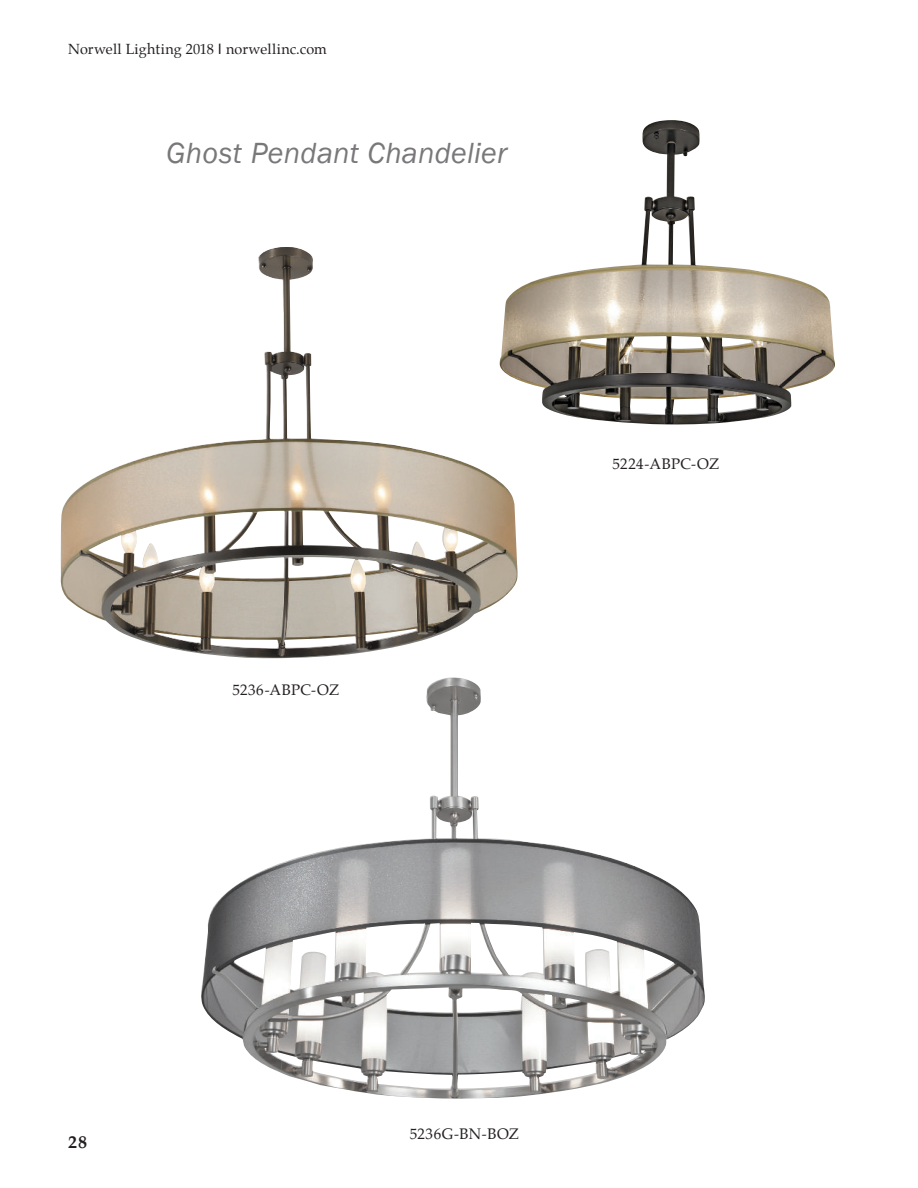
<style>
.page{position:relative;width:918px;height:1188px;background:#fff}
.page>*{position:absolute;margin:0;border:0;box-sizing:border-box;transform-origin:0 0}
.Product_name{font:italic 30px "Franklin Gothic";letter-spacing:.01em;color:#79777a}
.t1{font:700 18px "Palatino";color:#231f20}
.t2{font:15px "Palatino";letter-spacing:.03em;color:#231f20}
.t3{font:14.4px "Palatino";letter-spacing:.005em;color:#231f20}
.s1{font-family:"Arial"}
</style>
<div class="page">
<img style="left:201px;top:677px;width:504px;height:422px">
<img style="left:60px;top:247px;width:458px;height:412px">
<img style="left:499px;top:120px;width:336px;height:305px">
<p class="t3" style="left:68px;top:37px;width:260px">Norwell Lighting 2018 <span class="s1">I</span> norwellinc.com</p>
<p class="Product_name" style="left:166px;top:134px;width:343px">Ghost Pendant Chandelier</p>
<p class="t2" style="left:232px;top:677px;width:108px">5236-ABPC-OZ</p>
<p class="t2" style="left:613px;top:451px;width:108px">5224-ABPC-OZ</p>
<p class="t1" style="left:68px;top:1127px;width:20px">28</p>
<p class="t2" style="left:410px;top:1121px;width:111px">5236G-BN-BOZ</p>
</div>
